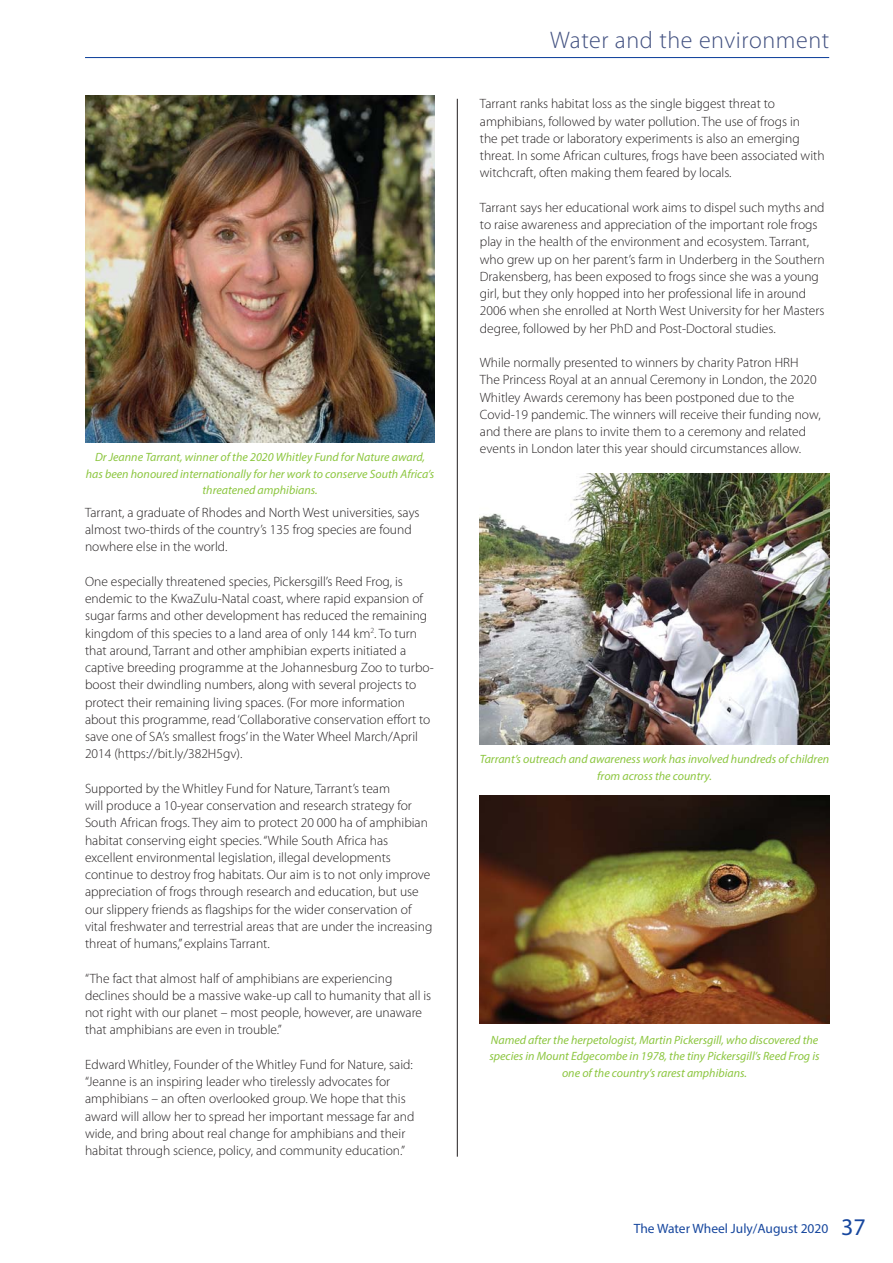
<style>
.page{position:relative;width:893px;height:1263px;background:#fff}
.page>*{position:absolute;margin:0;border:0;box-sizing:border-box;transform-origin:0 0}
.t1{font:300 24px "Myriad Pro";letter-spacing:.025em;color:#415080}
.t2{font:300 13.5px/17.2px "Myriad Pro";color:#231f20}
.t3{font:13.5px "Myriad Pro";color:#17479e}
.t4{font:italic 12px/16.5px "Myriad Pro";color:#8cc63f;text-align:center}
.s1{font-size:24px}
</style>
<div class="page">
<hr style="left:85px;top:57px;width:744px;height:1px;background:#17479e">
<hr style="left:457px;top:99px;width:1px;height:1058px;background:#231f20">
<img style="left:85px;top:96px;width:349px;height:347px">
<img style="left:480px;top:473px;width:349px;height:271px">
<img style="left:480px;top:796px;width:349px;height:227px">
<p class="t4" style="left:86px;top:450px;width:350px">Dr Jeanne Tarrant, winner of the 2020 Whitley Fund for Nature award, has been honoured internationally for her work to conserve South Africa’s threatened amphibians.</p>
<p class="t2" style="left:85px;top:505px;width:336px">Tarrant, a graduate of Rhodes and North West universities, says almost two-thirds of the country’s 135 frog species are found nowhere else in the world.</p>
<p class="t2" style="left:85px;top:574px;width:350px">One especially threatened species, Pickersgill’s Reed Frog, is endemic to the KwaZulu-Natal coast, where rapid expansion of sugar farms and other development has reduced the remaining kingdom of this species to a land area of only 144 km<sup>2</sup>. To turn that around, Tarrant and other amphibian experts initiated a captive breeding programme at the Johannesburg Zoo to turbo&shy;boost their dwindling numbers, along with several projects to protect their remaining living spaces. (For more information about this programme, read ‘Collaborative conservation effort to save one of SA’s smallest frogs’ in the Water Wheel March/April 2014 (https://bit.ly/382H5gv).</p>
<p class="t2" style="left:85px;top:781px;width:349px">Supported by the Whitley Fund for Nature, Tarrant’s team<br>will produce a 10-year conservation and research strategy for South African frogs. They aim to protect 20 000 ha of amphibian habitat conserving eight species. “While South Africa has excellent environmental legislation, illegal developments continue to destroy frog habitats. Our aim is to not only improve appreciation of frogs through research and education, but use our slippery friends as flagships for the wider conservation of vital freshwater and terrestrial areas that are under the increasing threat of humans,” explains Tarrant.</p>
<p class="t2" style="left:85px;top:971px;width:348px">“The fact that almost half of amphibians are experiencing declines should be a massive wake-up call to humanity that all is not right with our planet – most people, however, are unaware that amphibians are even in trouble.”</p>
<p class="t2" style="left:85px;top:1057px;width:331px">Edward Whitley, Founder of the Whitley Fund for Nature, said: “Jeanne is an inspiring leader who tirelessly advocates for amphibians – an often overlooked group. We hope that this award will allow her to spread her important message far and wide, and bring about real change for amphibians and their habitat through science, policy, and community education.”</p>
<h1 class="t1" style="left:550px;top:31px;width:280px">Water and the environment</h1>
<p class="t2" style="left:480px;top:97px;width:346px">Tarrant ranks habitat loss as the single biggest threat to amphibians, followed by water pollution. The use of frogs in<br>the pet trade or laboratory experiments is also an emerging threat. In some African cultures, frogs have been associated with witchcraft, often making them feared by locals.</p>
<p class="t2" style="left:480px;top:200px;width:346px">Tarrant says her educational work aims to dispel such myths and to raise awareness and appreciation of the important role frogs play in the health of the environment and ecosystem. Tarrant, who grew up on her parent’s farm in Underberg in the Southern Drakensberg, has been exposed to frogs since she was a young girl, but they only hopped into her professional life in around 2006 when she enrolled at North West University for her Masters degree, followed by her PhD and Post-Doctoral studies.</p>
<p class="t2" style="left:480px;top:355px;width:342px">While normally presented to winners by charity Patron HRH The Princess Royal at an annual Ceremony in London, the 2020<br>Whitley Awards ceremony has been postponed due to the Covid-19 pandemic. The winners will receive their funding now, and there are plans to invite them to a ceremony and related events in London later this year should circumstances allow.</p>
<p class="t4" style="left:480px;top:752px;width:351px">Tarrant’s outreach and awareness work has involved hundreds of children from across the country.</p>
<p class="t4" style="left:489px;top:1033px;width:332px">Named after the herpetologist, Martin Pickersgill, who discovered the species in Mount Edgecombe in 1978, the tiny Pickersgill’s Reed Frog is one of the country’s rarest amphibians.</p>
<p class="t3" style="left:634px;top:1223px;width:233px">The Water Wheel July/August 2020 <span class="s1">37</span></p>
</div>
